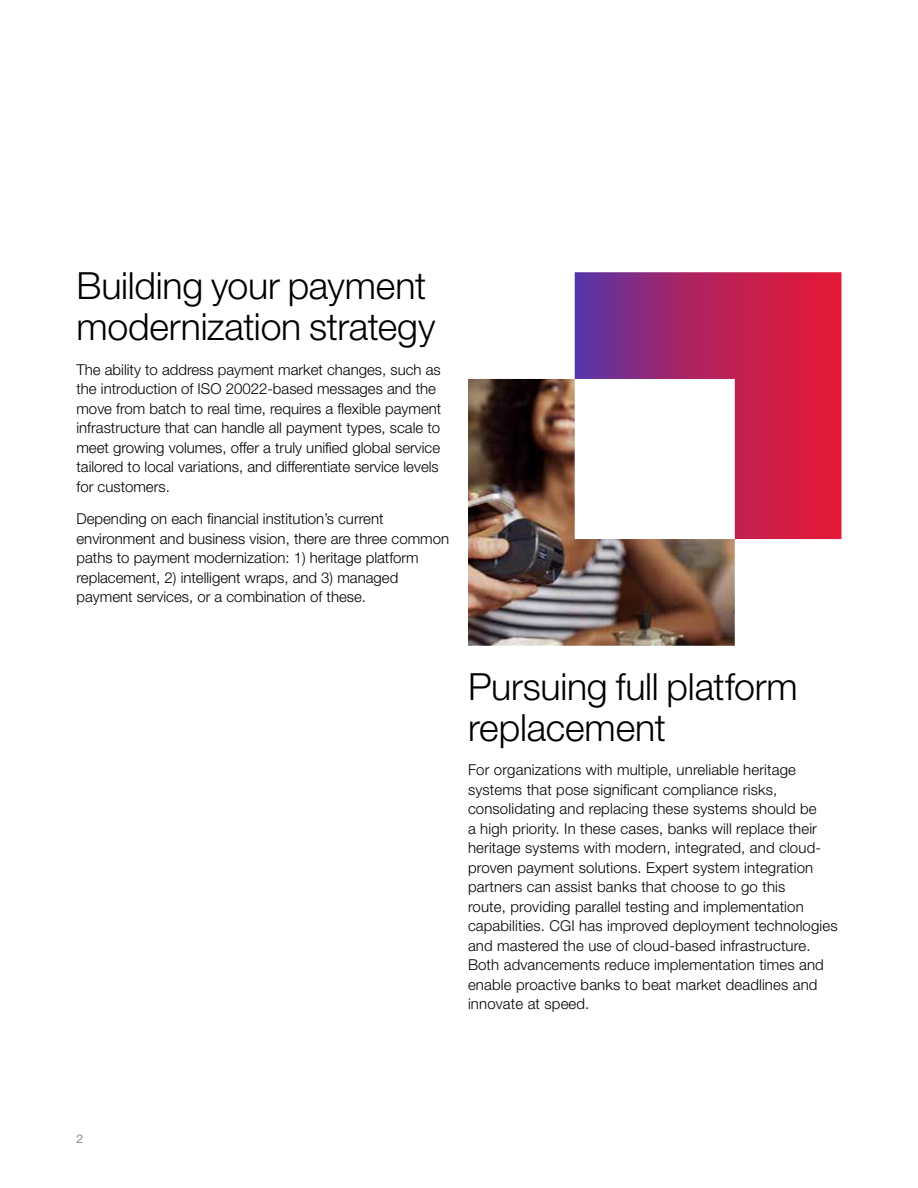
<style>
.page{position:relative;width:918px;height:1188px;background:#fff}
.page>*{position:absolute;margin:0;border:0;box-sizing:border-box;transform-origin:0 0}
.t1{font:300 37.5px/41.2px "Helvetica Neue LT Pro";letter-spacing:-.005em;color:#000}
.t2{font:300 15px/19.5px "Helvetica Neue LT Std";letter-spacing:.01em;color:#000}
.t3{font:300 12px "Helvetica Neue LT Pro";color:#636466}
</style>
<div class="page">
<svg style="left:575px;top:272px;width:267px;height:267px;background:#ba2158"></svg>
<img style="left:468px;top:379px;width:267px;height:267px">
<h1 class="t1" style="left:76px;top:264px;width:360px">Building your payment modernization strategy</h1>
<p class="t2" style="left:76px;top:359px;width:366px">The ability to address payment market changes, such as the introduction of ISO 20022-based messages and the move from batch to real time, requires a flexible payment infrastructure that can handle all payment types, scale to meet growing volumes, offer a truly unified global service tailored to local variations, and differentiate service levels for customers.</p>
<p class="t2" style="left:76px;top:509px;width:374px">Depending on each financial institution’s current environment and business vision, there are three common paths to payment modernization: 1) heritage platform replacement, 2) intelligent wraps, and 3) managed payment services, or a combination of these.</p>
<h1 class="t1" style="left:468px;top:665px;width:331px">Pursuing full platform replacement</h1>
<p class="t2" style="left:468px;top:760px;width:371px">For organizations with multiple, unreliable heritage systems that pose significant compliance risks, consolidating and replacing these systems should be<br>a high priority. In these cases, banks will replace their heritage systems with modern, integrated, and cloud&shy;proven payment solutions. Expert system integration partners can assist banks that choose to go this<br>route, providing parallel testing and implementation capabilities. CGI has improved deployment technologies and mastered the use of cloud-based infrastructure.<br>Both advancements reduce implementation times and enable proactive banks to beat market deadlines and innovate at speed.</p>
<p class="t3" style="left:76px;top:1131px;width:8px">2</p>
</div>
